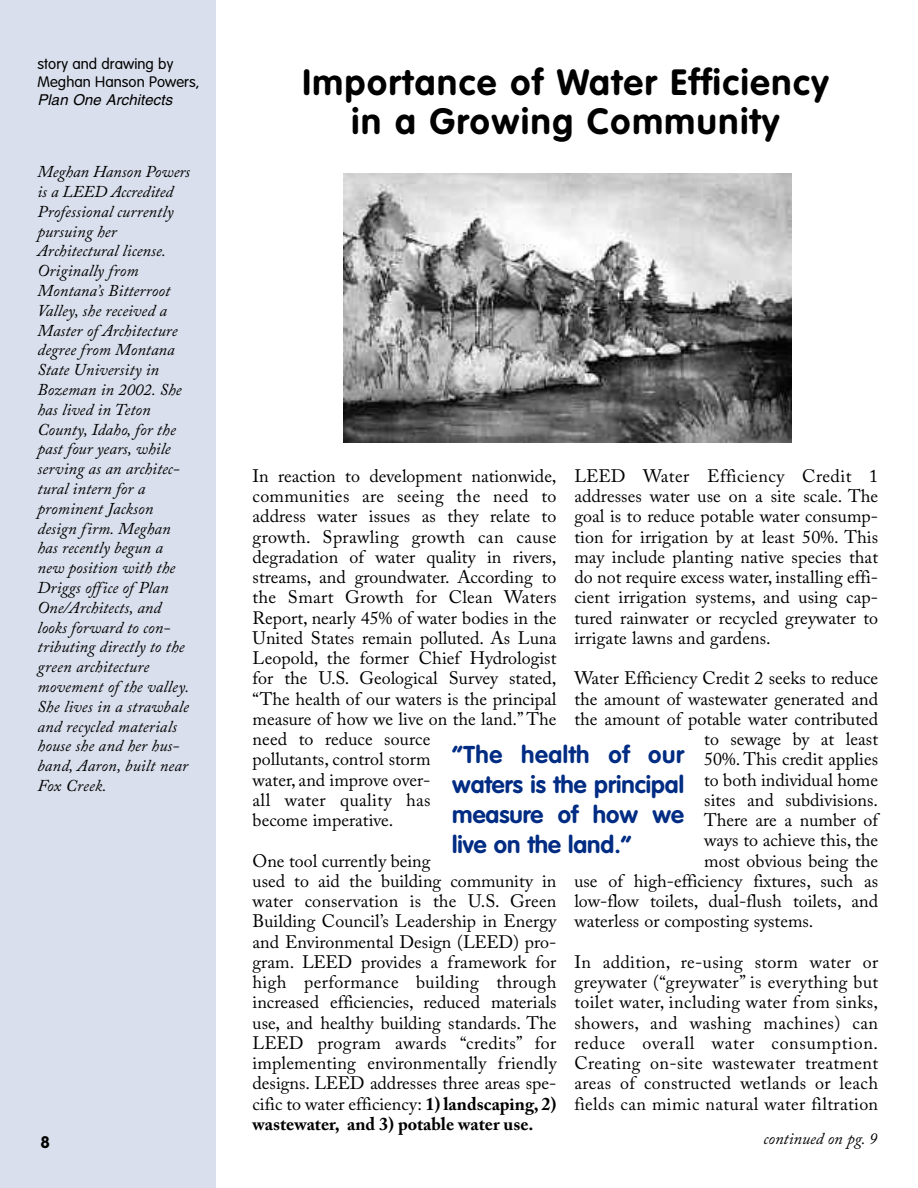
<style>
.page{position:relative;width:918px;height:1188px;background:#fff}
.page>*{position:absolute;margin:0;border:0;box-sizing:border-box;transform-origin:0 0}
.t1{font:700 36px/39px "VAG Rounded";letter-spacing:.045em;color:#000;text-align:center}
.t2{font:700 24px/30px "VAG Rounded";color:#002c83;text-align:justify}
.t3{font:18px/20.2px "Adobe Caslon Pro";color:#000}
.t4{font:italic 16.5px/19.8px "Adobe Caslon Pro";letter-spacing:.005em;color:#000}
.t5{font:700 16.5px "VAG Rounded";color:#000}
.t6{font:300 15px/18px "VAG Rounded";letter-spacing:.005em;color:#000}
.t7{font:italic 15px "Helvetica";letter-spacing:.005em;color:#000}
.s1{font-weight:700}
</style>
<div class="page">
<div style="left:0;top:0;width:216px;height:1188px;background:#d9dfec"></div>
<img style="left:343px;top:173px;width:448px;height:270px">
<p class="t6" style="left:38px;top:55px;width:164px">story and drawing by<br>Meghan Hanson Powers,</p>
<p class="t7" style="left:38px;top:94px;width:136px">Plan One Architects</p>
<p class="t4" style="left:38px;top:164px;width:154px">Meghan Hanson Powers is a LEED Accredited<br>Professional currently pursuing her<br>Architectural license.<br>Originally from<br>Montana’s Bitterroot<br>Valley, she received a<br>Master of Architecture degree from Montana<br>State University in<br>Bozeman in 2002. She has lived in Teton<br>County, Idaho, for the past four years, while serving as an architec&shy;tural intern for a prominent Jackson design firm. Meghan has recently begun a new position with the<br>Driggs office of Plan<br>One/Architects, and looks forward to con&shy;tributing directly to the green architecture movement of the valley.<br>She lives in a strawbale and recycled materials house she and her hus&shy;band, Aaron, built near<br>Fox Creek.</p>
<p class="t5" style="left:40px;top:1135px;width:11px">8</p>
<h1 class="t1" style="left:302px;top:66px;width:528px">Importance of Water Efficiency in a Growing Community</h1>
<p class="t3" style="left:253px;top:468px;width:305px">In reaction to development nationwide, communities are seeing the need to address water issues as they relate to growth. Sprawling growth can cause degradation of water quality in rivers, streams, and groundwater. According to the Smart Growth for Clean Waters Report, nearly 45% of water bodies in the United States remain polluted. As Luna Leopold, the former Chief Hydrologist for the U.S. Geological Survey stated, “The health of our waters is the principal measure of how we live on the land.” The need to reduce source<br>pollutants, control storm<br>water, and improve over-<br>all water quality has<br>become imperative.</p>
<p class="t3" style="left:253px;top:853px;width:305px">One tool currently being<br>used to aid the building community in water conservation is the U.S. Green Building Council’s Leadership in Energy and Environmental Design (LEED) pro&shy;gram. LEED provides a framework for high performance building through increased efficiencies, reduced materials use, and healthy building standards. The LEED program awards “credits” for implementing environmentally friendly designs. LEED addresses three areas spe&shy;cific to water efficiency: <span class="s1">1) landscaping, 2) wastewater, and 3) potable water use.</span></p>
<p class="t3" style="left:574px;top:468px;width:305px;text-align:justify">LEED Water Efficiency Credit 1 addresses water use on a site scale. The goal is to reduce potable water consump&shy;tion for irrigation by at least 50%. This may include planting native species that do not require excess water, installing effi&shy;cient irrigation systems, and using cap&shy;tured rainwater or recycled greywater to irrigate lawns and gardens.</p>
<p class="t3" style="left:574px;top:670px;width:305px">Water Efficiency Credit 2 seeks to reduce</p>
<p class="t3" style="left:574px;top:691px;width:305px">the amount of wastewater generated and</p>
<p class="t3" style="left:574px;top:711px;width:305px">the amount of potable water contributed</p>
<p class="t3" style="left:704px;top:731px;width:175px">to sewage by at least</p>
<p class="t3" style="left:704px;top:751px;width:175px">50%. This credit applies</p>
<p class="t3" style="left:704px;top:772px;width:175px">to both individual home</p>
<p class="t3" style="left:704px;top:792px;width:175px">sites and subdivisions.</p>
<p class="t3" style="left:704px;top:812px;width:175px">There are a number of</p>
<p class="t3" style="left:704px;top:832px;width:175px">ways to achieve this, the</p>
<p class="t3" style="left:704px;top:853px;width:175px">most obvious being the</p>
<p class="t3" style="left:574px;top:873px;width:305px">use of high-efficiency fixtures, such as</p>
<p class="t3" style="left:574px;top:893px;width:305px">low-flow toilets, dual-flush toilets, and</p>
<p class="t3" style="left:574px;top:913px;width:241px">waterless or composting systems.</p>
<p class="t3" style="left:574px;top:954px;width:305px;text-align:justify">In addition, re-using storm water or greywater (“greywater” is everything but toilet water, including water from sinks, showers, and washing machines) can reduce overall water consumption.<br>Creating on-site wastewater treatment areas of constructed wetlands or leach fields can mimic natural water filtration</p>
<h2 class="t2" style="left:452px;top:741px;width:233px">“The health of our waters is the principal measure of how we live on the land.”</h2>
<p class="t4" style="left:764px;top:1131px;width:116px">continued on pg. 9</p>
</div>
